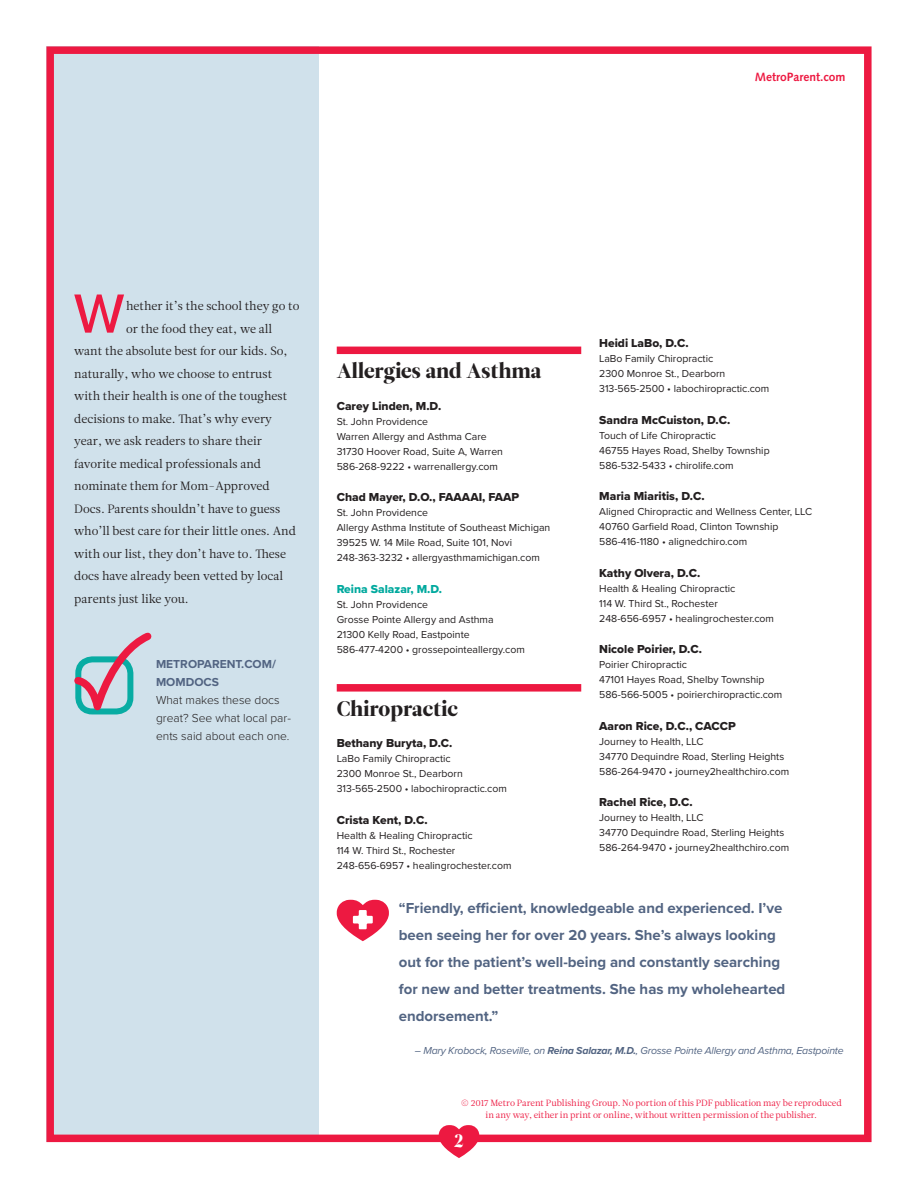
<style>
.page{position:relative;width:918px;height:1188px;background:#fff}
.page>*{position:absolute;margin:0;border:0;box-sizing:border-box;transform-origin:0 0}
.t1{font:500 57.15px "Proxima Nova";color:#ed1941}
.t2{font:21px "Leitura Display";color:#231f20}
.t3{font:18px "Leitura Display";color:#fff}
.t4{font:700 15px/27px "Proxima Nova";color:#526482}
.t5{font:12px "Leitura News Roman 1";color:#231f20}
.t6{font:12px "Proxima Nova Extrabld";color:#231f20}
.t7{font:300 12px/18px "Proxima Nova";color:#231f20}
.t8{font:700 12px/18px "Proxima Nova";color:#526482}
.t9{font:12px "Proxima Nova Extrabld";color:#00a99e}
.t10{font:700 12px "Syntax";color:#ed1941}
.t11{font:10.5px/15px "Proxima Nova";color:#231f20}
.t12{font:italic 10.5px "Proxima Nova";letter-spacing:-.02em;color:#526482}
.t13{font:9px/12px "Leitura News Roman 1";letter-spacing:-.005em;color:#ed1941;text-align:center}
.s1{font-weight:700}
</style>
<div class="page">
<div style="left:46px;top:46px;width:273px;height:1096px;background:#d0e1eb"></div>
<div style="left:337px;top:347px;width:244px;height:7px;background:#ed1941"></div>
<div style="left:337px;top:684px;width:244px;height:8px;background:#ed1941"></div>
<svg style="left:337px;top:900px;width:52px;height:41px"></svg>
<div style="left:75px;top:656px;width:58px;height:58px;border:6px solid #08aca3;border-radius:14px"></div>
<svg style="left:74px;top:632px;width:78px;height:75px"></svg>
<div style="left:46px;top:46px;width:826px;height:1096px;border:8px solid #ed1941"></div>
<svg style="left:439px;top:1125px;width:40px;height:33px"></svg>
<div style="left:449px;top:1133px;width:22px;height:16px;background:#ed1941"></div>
<p class="t10" style="left:755px;top:70px;width:92px">MetroParent.com</p>
<h1 class="t1" style="left:74px;top:271px;width:53px">W</h1>
<p class="t5" style="left:126px;top:299px;width:175px">hether it’s the school they go to</p>
<p class="t5" style="left:126px;top:321px;width:147px">or the food they eat, we all</p>
<p class="t5" style="left:74px;top:344px;width:215px">want the absolute best for our kids. So,</p>
<p class="t5" style="left:74px;top:366px;width:199px">naturally, who we choose to entrust</p>
<p class="t5" style="left:74px;top:389px;width:215px">with their health is one of the toughest</p>
<p class="t5" style="left:74px;top:411px;width:199px">decisions to make. That’s why every</p>
<p class="t5" style="left:74px;top:434px;width:189px">year, we ask readers to share their</p>
<p class="t5" style="left:74px;top:456px;width:188px">favorite medical professionals and</p>
<p class="t5" style="left:74px;top:479px;width:197px">nominate them for Mom-Approved</p>
<p class="t5" style="left:74px;top:501px;width:208px">Docs. Parents shouldn’t have to guess</p>
<p class="t5" style="left:74px;top:524px;width:223px">who’ll best care for their little ones. And</p>
<p class="t5" style="left:74px;top:546px;width:213px">with our list, they don’t have to. These</p>
<p class="t5" style="left:74px;top:569px;width:210px">docs have already been vetted by local</p>
<p class="t5" style="left:74px;top:591px;width:116px">parents just like you.</p>
<p class="t8" style="left:156px;top:655px;width:121px">METROPARENT.COM/<br>MOMDOCS</p>
<p class="t7" style="left:156px;top:691px;width:136px">What makes these docs great? See what local par&shy;ents said about each one.</p>
<h2 class="t2" style="left:337px;top:358px;width:206px">Allergies and Asthma</h2>
<p class="t6" style="left:337px;top:397px;width:106px">Carey Linden, M.D.</p>
<p class="t11" style="left:337px;top:414px;width:168px">St. John Providence<br>Warren Allergy and Asthma Care<br>31730 Hoover Road, Suite A, Warren<br>586-268-9222 • warrenallergy.com</p>
<p class="t6" style="left:337px;top:488px;width:184px">Chad Mayer, D.O., FAAAAI, FAAP</p>
<p class="t11" style="left:337px;top:505px;width:215px">St. John Providence<br>Allergy Asthma Institute of Southeast Michigan 39525 W. 14 Mile Road, Suite 101, Novi 248-363-3232 • allergyasthmamichigan.com</p>
<p class="t9" style="left:337px;top:580px;width:107px">Reina Salazar, M.D.</p>
<p class="t11" style="left:337px;top:597px;width:190px">St. John Providence<br>Grosse Pointe Allergy and Asthma<br>21300 Kelly Road, Eastpointe<br>586-477-4200 • grossepointeallergy.com</p>
<h2 class="t2" style="left:337px;top:696px;width:123px">Chiropractic</h2>
<p class="t6" style="left:337px;top:734px;width:117px">Bethany Buryta, D.C.</p>
<p class="t11" style="left:337px;top:751px;width:172px">LaBo Family Chiropractic<br>2300 Monroe St., Dearborn<br>313-565-2500 • labochiropractic.com</p>
<p class="t6" style="left:337px;top:811px;width:92px">Crista Kent, D.C.</p>
<p class="t11" style="left:337px;top:828px;width:176px">Health &amp; Healing Chiropractic<br>114 W. Third St., Rochester<br>248-656-6957 • healingrochester.com</p>
<p class="t6" style="left:599px;top:334px;width:91px">Heidi LaBo, D.C.</p>
<p class="t11" style="left:599px;top:352px;width:172px">LaBo Family Chiropractic<br>2300 Monroe St., Dearborn<br>313-565-2500 • labochiropractic.com</p>
<p class="t6" style="left:599px;top:411px;width:133px">Sandra McCuiston, D.C.</p>
<p class="t11" style="left:599px;top:428px;width:172px">Touch of Life Chiropractic<br>46755 Hayes Road, Shelby Township<br>586-532-5433 • chirolife.com</p>
<p class="t6" style="left:599px;top:487px;width:107px">Maria Miaritis, D.C.</p>
<p class="t11" style="left:599px;top:505px;width:215px">Aligned Chiropractic and Wellness Center, LLC<br>40760 Garfield Road, Clinton Township<br>586-416-1180 • alignedchiro.com</p>
<p class="t6" style="left:599px;top:564px;width:103px">Kathy Olvera, D.C.</p>
<p class="t11" style="left:599px;top:581px;width:176px">Health &amp; Healing Chiropractic<br>114 W. Third St., Rochester<br>248-656-6957 • healingrochester.com</p>
<p class="t6" style="left:599px;top:640px;width:104px">Nicole Poirier, D.C.</p>
<p class="t11" style="left:599px;top:658px;width:185px">Poirier Chiropractic<br>47101 Hayes Road, Shelby Township<br>586-566-5005 • poirierchiropractic.com</p>
<p class="t6" style="left:599px;top:717px;width:138px">Aaron Rice, D.C., CACCP</p>
<p class="t11" style="left:599px;top:734px;width:192px">Journey to Health, LLC<br>34770 Dequindre Road, Sterling Heights<br>586-264-9470 • journey2healthchiro.com</p>
<p class="t6" style="left:599px;top:793px;width:95px">Rachel Rice, D.C.</p>
<p class="t11" style="left:599px;top:811px;width:192px">Journey to Health, LLC<br>34770 Dequindre Road, Sterling Heights<br>586-264-9470 • journey2healthchiro.com</p>
<p class="t4" style="left:399px;top:894px;width:388px">“Friendly, efficient, knowledgeable and experienced. I’ve been seeing her for over 20 years. She’s always looking out for the patient’s well-being and constantly searching for new and better treatments. She has my wholehearted endorsement.”</p>
<p class="t12" style="left:415px;top:1044px;width:430px">– Mary Krobock, Roseville, on <span class="s1">Reina Salazar, M.D.</span>, Grosse Pointe Allergy and Asthma, Eastpointe</p>
<p class="t13" style="left:461px;top:1097px;width:382px">© 2017 Metro Parent Publishing Group. No portion of this PDF publication may be reproduced in any way, either in print or online, without written permission of the publisher.</p>
<h3 class="t3" style="left:454px;top:1130px;width:12px">2</h3>
</div>
